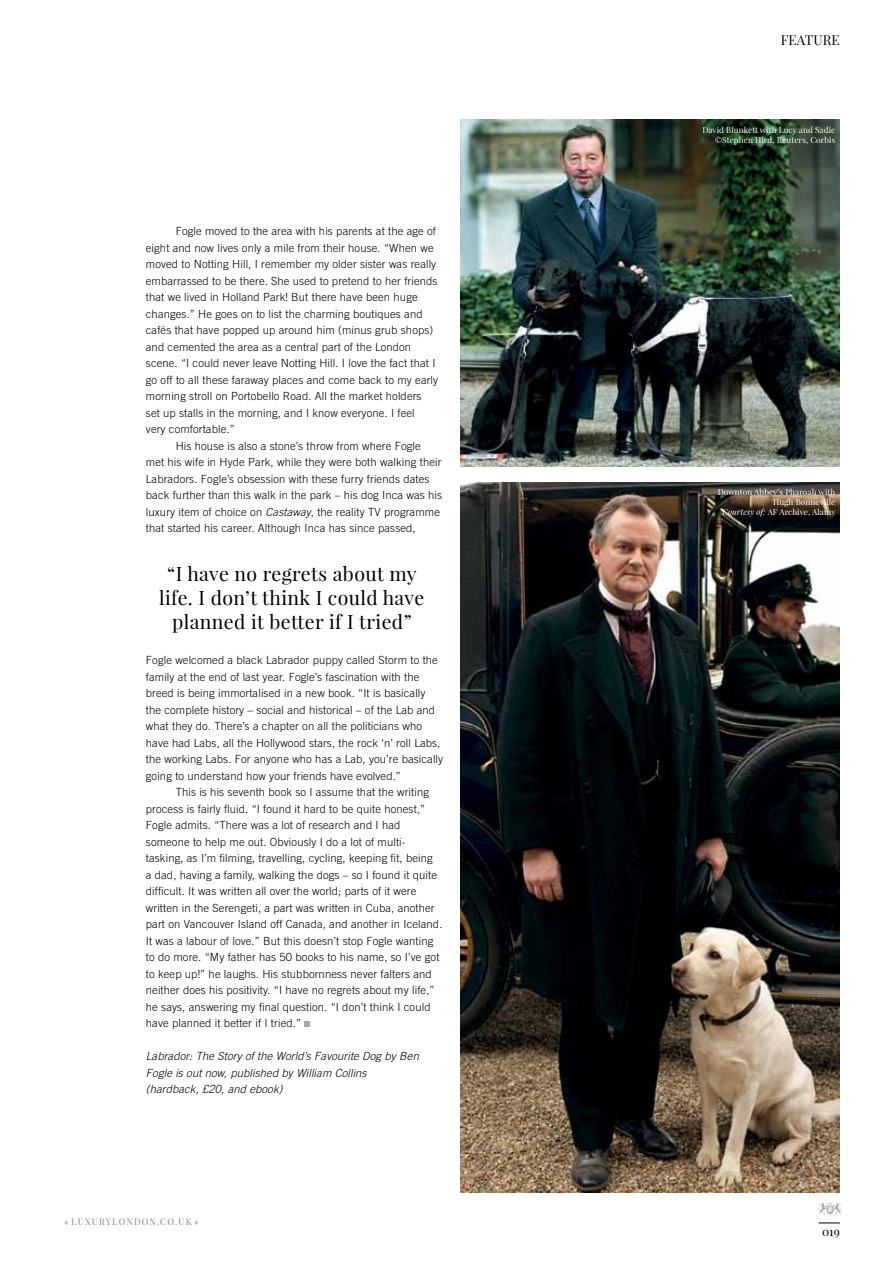
<style>
.page{position:relative;width:893px;height:1263px;background:#fff}
.page>*{position:absolute;margin:0;border:0;box-sizing:border-box;transform-origin:0 0}
.t1{font:19.5px/24px "Playfair Display";letter-spacing:.02em;color:#000;text-align:center}
.t2{font:13.5px "Playfair Display";letter-spacing:.01em;color:#000}
.t3{font:12px "Playfair Display";color:#000}
.t4{font:300 11.25px/16.5px "Trade Gothic LT";letter-spacing:.01em;color:#000}
.t5{font:italic 300 11.25px/16.5px "Trade Gothic LT";letter-spacing:.01em;color:#000}
.t6{font:9px "Playfair Display";letter-spacing:.13em;color:#808285}
.t7{font:8.25px/9.9px "Playfair Display";letter-spacing:.01em;color:#fff;text-align:right}
.s1{font-style:italic}
.s2{color:#bcbec0}
</style>
<div class="page">
<svg style="left:818px;top:1223px;width:22px;height:1px"></svg>
<img style="left:818px;top:1203px;width:23px;height:16px">
<img style="left:460px;top:120px;width:380px;height:346px">
<img style="left:460px;top:483px;width:380px;height:709px">
<svg style="left:304px;top:1021px;width:6px;height:6px"></svg>
<p class="t4" style="left:176px;top:223px;width:262px">Fogle moved to the area with his parents at the age of</p>
<p class="t4" style="left:146px;top:239px;width:289px">eight and now lives only a mile from their house. “When we</p>
<p class="t4" style="left:146px;top:256px;width:292px">moved to Notting Hill, I remember my older sister was really</p>
<p class="t4" style="left:146px;top:272px;width:293px">embarrassed to be there. She used to pretend to her friends</p>
<p class="t4" style="left:146px;top:289px;width:273px">that we lived in Holland Park! But there have been huge</p>
<p class="t4" style="left:146px;top:305px;width:278px">changes.” He goes on to list the charming boutiques and</p>
<p class="t4" style="left:146px;top:322px;width:289px">cafés that have popped up around him (minus grub shops)</p>
<p class="t4" style="left:146px;top:338px;width:267px">and cemented the area as a central part of the London</p>
<p class="t4" style="left:146px;top:355px;width:291px">scene. “I could never leave Notting Hill. I love the fact that I</p>
<p class="t4" style="left:146px;top:371px;width:294px">go off to all these faraway places and come back to my early</p>
<p class="t4" style="left:146px;top:388px;width:277px">morning stroll on Portobello Road. All the market holders</p>
<p class="t4" style="left:146px;top:404px;width:270px">set up stalls in the morning, and I know everyone. I feel</p>
<p class="t4" style="left:146px;top:421px;width:90px">very comfortable.”</p>
<p class="t4" style="left:176px;top:437px;width:247px">His house is also a stone’s throw from where Fogle</p>
<p class="t4" style="left:146px;top:454px;width:297px">met his wife in Hyde Park, while they were both walking their</p>
<p class="t4" style="left:146px;top:470px;width:285px">Labradors. Fogle’s obsession with these furry friends dates</p>
<p class="t4" style="left:146px;top:487px;width:298px">back further than this walk in the park – his dog Inca was his</p>
<p class="t4" style="left:146px;top:503px;width:296px">luxury item of choice on <span class="s1">Castaway</span>, the reality TV programme</p>
<p class="t4" style="left:146px;top:520px;width:271px">that started his career. Although Inca has since passed,</p>
<h1 class="t1" style="left:159px;top:562px;width:267px">“I have no regrets about my life. I don’t think I could have planned it better if I tried”</h1>
<p class="t4" style="left:146px;top:652px;width:299px">Fogle welcomed a black Labrador puppy called Storm to the family at the end of last year. Fogle’s fascination with the breed is being immortalised in a new book. “It is basically the complete history – social and historical – of the Lab and what they do. There’s a chapter on all the politicians who have had Labs, all the Hollywood stars, the rock ‘n’ roll Labs, the working Labs. For anyone who has a Lab, you’re basically going to understand how your friends have evolved.”</p>
<p class="t4" style="left:146px;top:784px;width:298px;text-indent:30px">This is his seventh book so I assume that the writing process is fairly fluid. “I found it hard to be quite honest,” Fogle admits. “There was a lot of research and I had someone to help me out. Obviously I do a lot of multi&shy;tasking, as I’m filming, travelling, cycling, keeping fit, being<br>a dad, having a family, walking the dogs – so I found it quite difficult. It was written all over the world; parts of it were written in the Serengeti, a part was written in Cuba, another part on Vancouver Island off Canada, and another in Iceland.<br>It was a labour of love.” But this doesn’t stop Fogle wanting to do more. “My father has 50 books to his name, so I’ve got to keep up!” he laughs. His stubbornness never falters and neither does his positivity. “I have no regrets about my life,” he says, answering my final question. “I don’t think I could have planned it better if I tried.”</p>
<p class="t5" style="left:146px;top:1048px;width:275px">Labrador: The Story of the World’s Favourite Dog by Ben<br>Fogle is out now, published by William Collins (hardback, £20, and ebook)</p>
<p class="t6" style="left:64px;top:1216px;width:137px"><span class="s2">▲</span>luxurylondon.co.uk<span class="s2">▲</span></p>
<p class="t2" style="left:781px;top:31px;width:61px">FEATURE</p>
<p class="t7" style="left:702px;top:125px;width:134px">David Blunkett with Lucy and Sadie <span class="s1">©</span>Stephen Hird, Reuters, Corbis</p>
<p class="t7" style="left:718px;top:487px;width:119px">Downton Abbey’s Pharoah with<br>Hugh Bonneville<br><span class="s1">Courtesy of:</span> AF Archive, Alamy</p>
<p class="t3" style="left:822px;top:1224px;width:19px">019</p>
</div>
